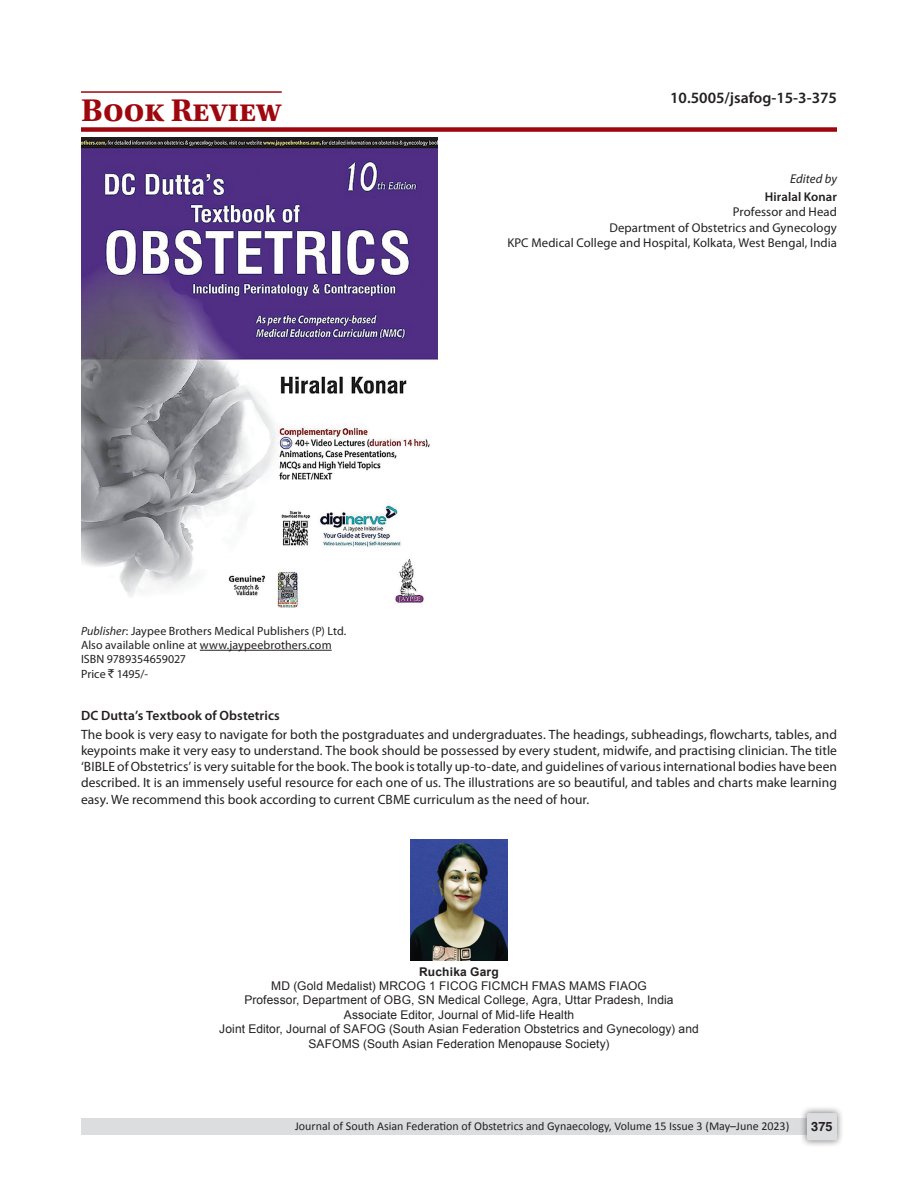
<style>
.page{position:relative;width:918px;height:1188px;background:#fff}
.page>*{position:absolute;margin:0;border:0;box-sizing:border-box;transform-origin:0 0}
.Editorial_Title_head{font:700 33px "Utopia Std";color:#9d070d}
.B{font:600 15.75px "Myriad Pro";color:#231f20}
.Text{font:13.5px/16.2px "Myriad Pro";letter-spacing:.005em;color:#231f20;text-align:justify}
.Heading{font:600 13.5px "Myriad Pro";letter-spacing:.01em;color:#231f20}
.Author_text{font:12.75px "Myriad Pro";letter-spacing:.01em;color:#231f20}
.Author_name{font:600 12.75px "Myriad Pro";letter-spacing:.005em;color:#231f20}
.Text-2{font:italic 12.75px "Myriad Pro";color:#231f20}
.t1{font:700 12.75px "Helvetica";color:#231f20}
.Author_text_2{font:12px/14.4px "Arial";letter-spacing:.01em;color:#231f20;text-align:center}
.Text-3{font:12px "Myriad Pro";letter-spacing:.005em;color:#231f20}
.t2{font:12px "Calibri";color:#231f20}
.Author_Name_2{font:700 12px "Arial";letter-spacing:.015em;color:#231f20}
.s1{font-style:italic}
.s2{font-family:"Rupee Foradian"}
</style>
<div class="page">
<div style="left:81px;top:1119px;width:756px;height:16px;background:#dcdddf"></div>
<div style="left:800px;top:1106px;width:44px;height:41px;background:#231f20;opacity:.61"></div>
<div style="left:807px;top:1113px;width:30px;height:27px;background:#dcdddf;border-radius:2px"></div>
<hr style="left:81px;top:91px;width:201px;height:2px;background:#9d070d">
<div style="left:81px;top:127px;width:756px;height:5px;background:#9d070d"></div>
<hr style="left:200px;top:650px;width:132px;height:1px;background:#231f20">
<img style="left:81px;top:138px;width:356px;height:470px">
<img style="left:410px;top:839px;width:98px;height:122px">
<p class="Editorial_Title_head" style="left:81px;top:91px;width:202px">Book Review</p>
<p class="B" style="left:670px;top:87px;width:168px">10.5005/jsafog-15-3-375</p>
<p class="Text-2" style="left:790px;top:171px;width:48px">Edited by</p>
<p class="Author_name" style="left:765px;top:189px;width:74px">Hiralal Konar</p>
<p class="Author_text" style="left:733px;top:204px;width:106px">Professor and Head</p>
<p class="Author_text" style="left:609px;top:220px;width:229px">Department of Obstetrics and Gynecology</p>
<p class="Author_text" style="left:507px;top:235px;width:331px">KPC Medical College and Hospital, Kolkata, West Bengal, India</p>
<p class="Text-3" style="left:81px;top:623px;width:267px"><span class="s1">Publisher</span>: Jaypee Brothers Medical Publishers (P) Ltd.</p>
<p class="Text-3" style="left:81px;top:638px;width:252px">Also available online at www.jaypeebrothers.com</p>
<p class="Text-3" style="left:81px;top:652px;width:107px">ISBN 9789354659027</p>
<p class="Text-3" style="left:81px;top:666px;width:69px">Price <span class="s2">`</span> 1495/-</p>
<p class="Heading" style="left:81px;top:707px;width:200px">DC Dutta’s Textbook of Obstetrics</p>
<p class="Text" style="left:81px;top:726px;width:758px">The book is very easy to navigate for both the postgraduates and undergraduates. The headings, subheadings, flowcharts, tables, and keypoints make it very easy to understand. The book should be possessed by every student, midwife, and practising clinician. The title ‘BIBLE of Obstetrics’ is very suitable for the book. The book is totally up-to-date, and guidelines of various international bodies have been described. It is an immensely useful resource for each one of us. The illustrations are so beautiful, and tables and charts make learning easy. We recommend this book according to current CBME curriculum as the need of hour.</p>
<p class="Author_Name_2" style="left:419px;top:963px;width:81px">Ruchika Garg</p>
<p class="Author_text_2" style="left:271px;top:979px;width:377px">MD (Gold Medalist) MRCOG 1 FICOG FICMCH FMAS MAMS FIAOG</p>
<p class="Author_text_2" style="left:244px;top:993px;width:431px">Professor, Department of OBG, SN Medical College, Agra, Uttar Pradesh, India</p>
<p class="Author_text_2" style="left:344px;top:1007px;width:232px">Associate Editor, Journal of Mid-life Health</p>
<p class="Author_text_2" style="left:219px;top:1022px;width:481px">Joint Editor, Journal of SAFOG (South Asian Federation Obstetrics and Gynecology) and<br>SAFOMS (South Asian Federation Menopause Society)</p>
<p class="t2" style="left:295px;top:1118px;width:496px">Journal of South Asian Federation of Obstetrics and Gynaecology, Volume 15 Issue 3 (May–June 2023)</p>
<p class="t1" style="left:811px;top:1119px;width:23px">375</p>
</div>
